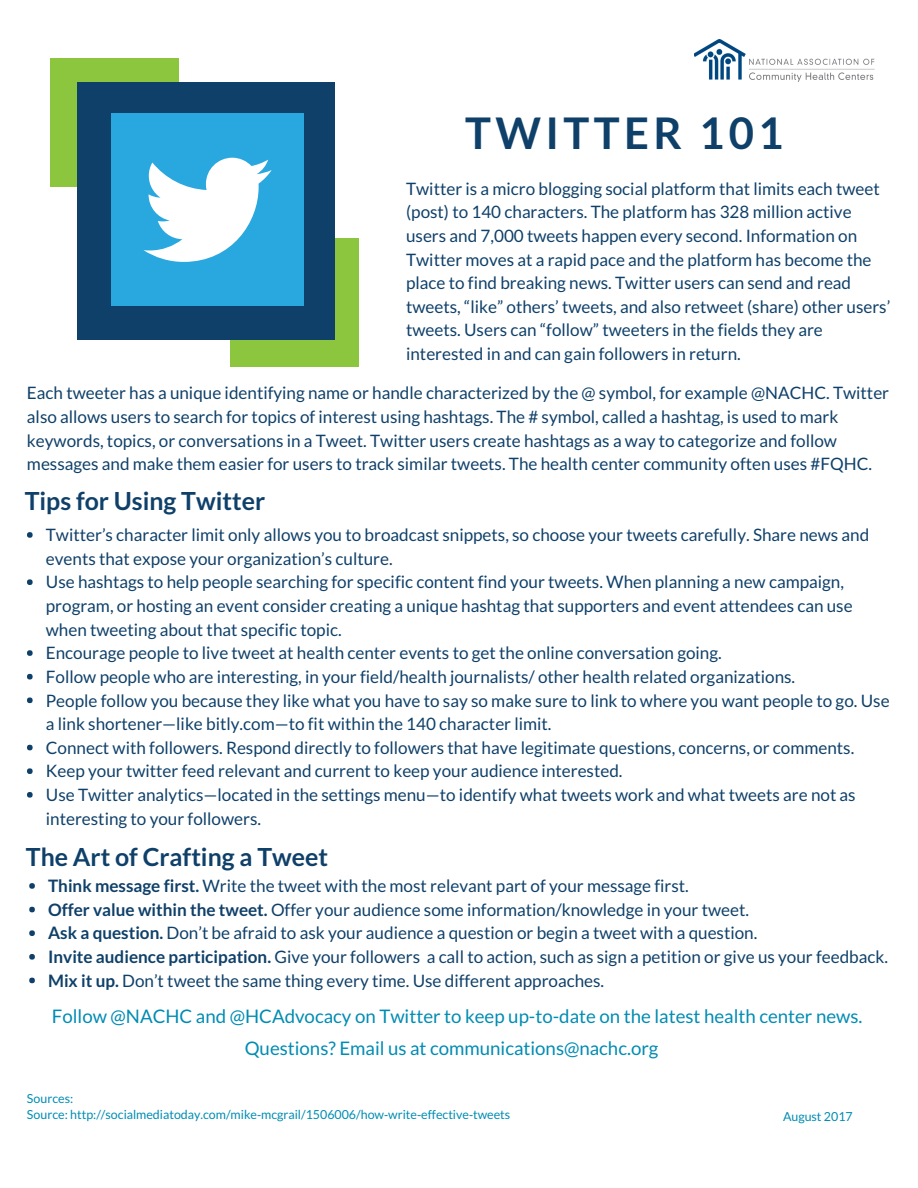
<style>
.page{position:relative;width:918px;height:1188px;background:#fff}
.page>*{position:absolute;margin:0;border:0;box-sizing:border-box;transform-origin:0 0}
.t1{font:700 43.65px "Lato";letter-spacing:.1em;color:#0f4069}
.t2{font:700 24.9px "Lato";color:#0f4069}
.t3{font:18.75px/32.7px "Lato";color:#018cb3;text-align:center}
.t4{font:17.1px/23.7px "Lato";color:#0f4069}
.t5{font:12.45px/16.8px "Lato";color:#018cb3}
.s1{font-weight:700}
.s2{font-family:"Liberation Sans"}
</style>
<div class="page">
<div style="left:51px;top:58px;width:128px;height:129px;background:#8cc63e"></div>
<div style="left:231px;top:238px;width:128px;height:129px;background:#8cc63e"></div>
<div style="left:78px;top:82px;width:257px;height:258px;background:#0f4069"></div>
<svg style="left:27px;top:532px;width:6px;height:6px"></svg>
<svg style="left:27px;top:579px;width:6px;height:6px"></svg>
<svg style="left:27px;top:650px;width:6px;height:6px"></svg>
<svg style="left:27px;top:674px;width:6px;height:6px"></svg>
<svg style="left:27px;top:698px;width:6px;height:5px"></svg>
<svg style="left:27px;top:745px;width:6px;height:5px"></svg>
<svg style="left:27px;top:768px;width:6px;height:6px"></svg>
<svg style="left:27px;top:792px;width:6px;height:6px"></svg>
<img style="left:694px;top:39px;width:181px;height:43px">
<div style="left:111px;top:114px;width:193px;height:192px;background:#29a7df"></div>
<svg style="left:143px;top:158px;width:129px;height:104px"></svg>
<svg style="left:29px;top:883px;width:6px;height:6px"></svg>
<svg style="left:29px;top:907px;width:6px;height:5px"></svg>
<svg style="left:29px;top:930px;width:6px;height:6px"></svg>
<svg style="left:29px;top:954px;width:6px;height:6px"></svg>
<svg style="left:29px;top:978px;width:6px;height:5px"></svg>
<h1 class="t1" style="left:465px;top:105px;width:320px">TWITTER 101</h1>
<p class="t4" style="left:406px;top:176px;width:486px">Twitter is a micro blogging social platform that limits each tweet (post) to 140 characters. The platform has 328 million active users and 7,000 tweets happen every second. Information on Twitter moves at a rapid pace and the platform has become the place to find breaking news. Twitter users can send and read tweets, “like” others’ tweets, and also retweet (share) other users’ tweets. Users can “follow” tweeters in the fields they are interested in and can gain followers in return.</p>
<p class="t4" style="left:27px;top:381px;width:864px">Each tweeter has a unique identifying name or handle characterized by the @ symbol, for example @NACHC. Twitter also allows users to search for topics of interest using hashtags. The # symbol, called a hashtag, is used to mark keywords, topics, or conversations in a Tweet. Twitter users create hashtags as a way to categorize and follow messages and make them easier for users to track similar tweets. The health center community often uses #FQHC.</p>
<h2 class="t2" style="left:25px;top:485px;width:242px">Tips for Using Twitter</h2>
<p class="t4" style="left:46px;top:523px;width:845px">Twitter’s character limit only allows you to broadcast snippets, so choose your tweets carefully. Share news and events that expose your organization’s culture.<br>Use hashtags to help people searching for specific content find your tweets. When planning a new campaign, program, or hosting an event consider creating a unique hashtag that supporters and event attendees can use when tweeting about that specific topic.<br>Encourage people to live tweet at health center events to get the online conversation going.<br>Follow people who are interesting, in your field/health journalists/ other health related organizations.<br>People follow you because they like what you have to say so make sure to link to where you want people to go. Use a link shortener—like bitly.com—to fit within the 140 character limit.<br>Connect with followers. Respond directly to followers that have legitimate questions, concerns, or comments.<br>Keep your twitter feed relevant and current to keep your audience interested.<br>Use Twitter analytics—located in the settings menu—to identify what tweets work and what tweets are not as interesting to your followers.</p>
<h2 class="t2" style="left:26px;top:842px;width:304px">The Art of Crafting a Tweet</h2>
<p class="t4" style="left:48px;top:874px;width:841px"><span class="s1">Think message first.</span> Write the tweet with the most relevant part of your message first.<br><span class="s1">Offer value within the tweet.</span> Offer your audience some information/knowledge in your tweet.<br><span class="s1">Ask a question.</span> Don’t be afraid to ask your audience a question or begin a tweet with a question.<br><span class="s1">Invite audience participation.</span> Give your followers a call to action, such as sign a petition or give us your feedback.<br><span class="s1">Mix it up.</span> Don’t tweet the same thing every time. Use different approaches.</p>
<p class="t3" style="left:52px;top:999px;width:812px">Follow @NACHC and @HCAdvocacy on Twitter to keep up-to-date on the latest health center news.<br>Questions? Email us at communications@nachc.org</p>
<p class="t5" style="left:27px;top:1089px;width:485px">Sources:<br>Source: http://socialmediatoday.com/mike<span class="s2">‐</span>mcgrail/1506006/how<span class="s2">‐</span>write<span class="s2">‐</span>effective<span class="s2">‐</span>tweets</p>
<p class="t5" style="left:783px;top:1107px;width:71px">August 2017</p>
</div>
